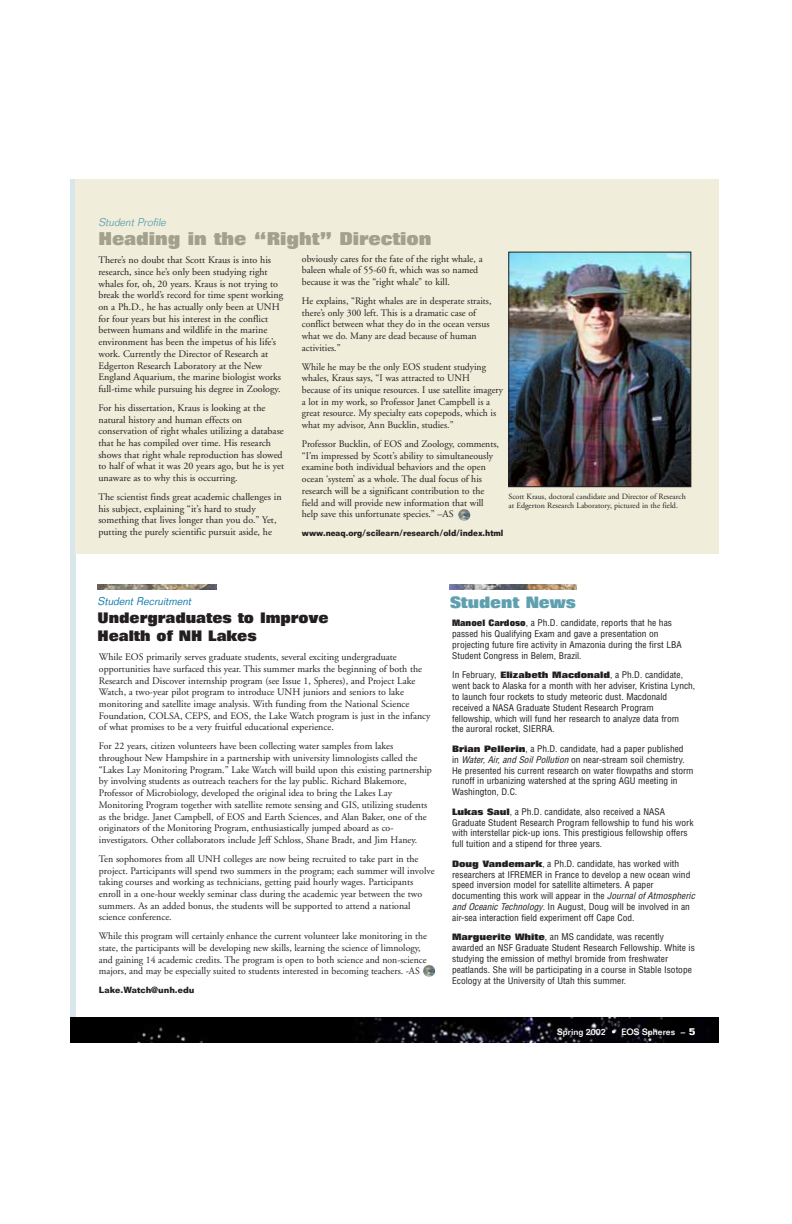
<style>
.page{position:relative;width:792px;height:1224px;background:#fff}
.page>*{position:absolute;margin:0;border:0;box-sizing:border-box;transform-origin:0 0}
.t1{font:800 18px "Folio";color:#a3a18b}
.t2{font:800 16px "Folio";color:#5fa0af}
.t3{font:800 14.8px/18px "Folio";color:#231f20}
.t4{font:italic 300 11px "Folio";color:#0073a2;scale:.95 1}
.t5{font:italic 300 11px "Folio";color:#5fa0af;scale:.95 1}
.t6{font:10px/11.7px "Adobe Garamond";color:#231f20}
.t7{font:condensed 9px/10.8px "Helvetica";color:#231f20;scale:1.05 1}
.t8{font:500 9px "Folio";color:#fff}
.t9{font:700 8.8px "Folio";color:#231f20;scale:.9 1}
.t10{font:700 8.8px "Folio";color:#231f20}
.t11{font:8px/9px "Adobe Garamond";color:#231f20}
.s1{font-family:"Folio";font-weight:800;font-stretch:normal}
.s2{font-style:italic}
.s3{font-weight:700;font-size:10px}
</style>
<div class="page">
<div style="left:70px;top:180px;width:6px;height:845px;background:#d7e7eb"></div>
<div style="left:76px;top:180px;width:643px;height:374px;background:#f0eddb"></div>
<img style="left:511px;top:254px;width:178px;height:231px">
<div style="left:509px;top:252px;width:182px;height:235px;border:1px solid #231f20"></div>
<img style="left:450px;top:584px;width:127px;height:5px">
<img style="left:97px;top:584px;width:120px;height:5px">
<svg style="left:458px;top:509px;width:12px;height:12px"></svg>
<svg style="left:423px;top:965px;width:12px;height:12px"></svg>
<img style="left:70px;top:1017px;width:649px;height:26px">
<p class="t5" style="left:98px;top:219px;width:75px">Student Profile</p>
<h1 class="t1" style="left:98px;top:232px;width:335px">Heading in the “Right” Direction</h1>
<p class="t6" style="left:98px;top:255px;width:186px">There’s no doubt that Scott Kraus is into his research, since he’s only been studying right whales for, oh, 20 years. Kraus is not trying to break the world’s record for time spent working on a Ph.D., he has actually only been at UNH for four years but his interest in the conflict between humans and wildlife in the marine environment has been the impetus of his life’s work. Currently the Director of Research at Edgerton Research Laboratory at the New England Aquarium, the marine biologist works full-time while pursuing his degree in Zoology.</p>
<p class="t6" style="left:98px;top:403px;width:187px">For his dissertation, Kraus is looking at the natural history and human effects on conservation of right whales utilizing a database that he has compiled over time. His research shows that right whale reproduction has slowed to half of what it was 20 years ago, but he is yet unaware as to why this is occurring.</p>
<p class="t6" style="left:98px;top:492px;width:185px">The scientist finds great academic challenges in his subject, explaining “it’s hard to study something that lives longer than you do.” Yet, putting the purely scientific pursuit aside, he</p>
<p class="t11" style="left:508px;top:493px;width:179px">Scott Kraus, doctoral candidate and Director of Research at Edgerton Research Laboratory, pictured in the field.</p>
<p class="t6" style="left:302px;top:254px;width:182px">obviously cares for the fate of the right whale, a baleen whale of 55-60 ft, which was so named because it was the “right whale” to kill.</p>
<p class="t6" style="left:302px;top:296px;width:191px">He explains, “Right whales are in desperate straits, there’s only 300 left. This is a dramatic case of conflict between what they do in the ocean versus what we do. Many are dead because of human activities.”</p>
<p class="t6" style="left:302px;top:362px;width:203px">While he may be the only EOS student studying whales, Kraus says, “I was attracted to UNH<br>because of its unique resources. I use satellite imagery a lot in my work, so Professor Janet Campbell is a great resource. My specialty eats copepods, which is what my advisor, Ann Bucklin, studies.”</p>
<p class="t6" style="left:302px;top:439px;width:199px">Professor Bucklin, of EOS and Zoology, comments, “I’m impressed by Scott’s ability to simultaneously examine both individual behaviors and the open ocean ‘system’ as a whole. The dual focus of his research will be a significant contribution to the field and will provide new information that will help save this unfortunate species.” –AS</p>
<p class="t9" style="left:302px;top:530px;width:225px">www.neaq.org/scilearn/research/old/index.html</p>
<p class="t4" style="left:97px;top:597px;width:102px">Student Recruitment</p>
<h3 class="t3" style="left:97px;top:610px;width:233px">Undergraduates to Improve<br>Health of NH Lakes</h3>
<p class="t6" style="left:99px;top:652px;width:333px">While EOS primarily serves graduate students, several exciting undergraduate opportunities have surfaced this year. This summer marks the beginning of both the Research and Discover internship program (see Issue 1, Spheres), and Project Lake Watch, a two-year pilot program to introduce UNH juniors and seniors to lake monitoring and satellite image analysis. With funding from the National Science Foundation, COLSA, CEPS, and EOS, the Lake Watch program is just in the infancy of what promises to be a very fruitful educational experience.</p>
<p class="t6" style="left:99px;top:741px;width:335px">For 22 years, citizen volunteers have been collecting water samples from lakes throughout New Hampshire in a partnership with university limnologists called the “Lakes Lay Monitoring Program.” Lake Watch will build upon this existing partnership by involving students as outreach teachers for the lay public. Richard Blakemore, Professor of Microbiology, developed the original idea to bring the Lakes Lay Monitoring Program together with satellite remote sensing and GIS, utilizing students as the bridge. Janet Campbell, of EOS and Earth Sciences, and Alan Baker, one of the originators of the Monitoring Program, enthusiastically jumped aboard as co&shy;investigators. Other collaborators include Jeff Schloss, Shane Bradt, and Jim Haney.</p>
<p class="t6" style="left:99px;top:854px;width:337px">Ten sophomores from all UNH colleges are now being recruited to take part in the project. Participants will spend two summers in the program; each summer will involve taking courses and working as technicians, getting paid hourly wages. Participants enroll in a one-hour weekly seminar class during the academic year between the two summers. As an added bonus, the students will be supported to attend a national science conference.</p>
<p class="t6" style="left:99px;top:931px;width:330px">While this program will certainly enhance the current volunteer lake monitoring in the state, the participants will be developing new skills, learning the science of limnology, and gaining 14 academic credits. The program is open to both science and non-science majors, and may be especially suited to students interested in becoming teachers. -AS</p>
<p class="t10" style="left:99px;top:987px;width:97px">Lake.Watch@unh.edu</p>
<h2 class="t2" style="left:450px;top:597px;width:128px">Student News</h2>
<p class="t7" style="left:452px;top:618px;width:220px"><span class="s1">Manoel Cardoso</span>, a Ph.D. candidate, reports that he has passed his Qualifying Exam and gave a presentation on projecting future fire activity in Amazonia during the first LBA Student Congress in Belem, Brazil.</p>
<p class="t7" style="left:452px;top:670px;width:233px">In February, <span class="s1">Elizabeth Macdonald</span>, a Ph.D. candidate, went back to Alaska for a month with her adviser, Kristina Lynch, to launch four rockets to study meteoric dust. Macdonald received a NASA Graduate Student Research Program fellowship, which will fund her research to analyze data from<br>the auroral rocket, SIERRA.</p>
<p class="t7" style="left:452px;top:744px;width:231px"><span class="s1">Brian Pellerin</span>, a Ph.D. candidate, had a paper published<br>in <span class="s2">Water, Air, and Soil Pollution</span> on near-stream soil chemistry.<br>He presented his current research on water flowpaths and storm runoff in urbanizing watershed at the spring AGU meeting in Washington, D.C.</p>
<p class="t7" style="left:452px;top:807px;width:232px"><span class="s1">Lukas Saul</span>, a Ph.D. candidate, also received a NASA Graduate Student Research Program fellowship to fund his work with interstellar pick-up ions. This prestigious fellowship offers full tuition and a stipend for three years.</p>
<p class="t7" style="left:452px;top:859px;width:233px"><span class="s1">Doug Vandemark</span>, a Ph.D. candidate, has worked with researchers at IFREMER in France to develop a new ocean wind speed inversion model for satellite altimeters. A paper documenting this work will appear in the <span class="s2">Journal of Atmospheric and Oceanic Technology</span>. In August, Doug will be involved in an air-sea interaction field experiment off Cape Cod.</p>
<p class="t7" style="left:452px;top:932px;width:233px"><span class="s1">Marguerite White</span>, an MS candidate, was recently awarded an NSF Graduate Student Research Fellowship. White is studying the emission of methyl bromide from freshwater peatlands. She will be participating in a course in Stable Isotope Ecology at the University of Utah this summer.</p>
<p class="t8" style="left:557px;top:1029px;width:140px">Spring 2002 • EOS Spheres – <span class="s3">5</span></p>
</div>
